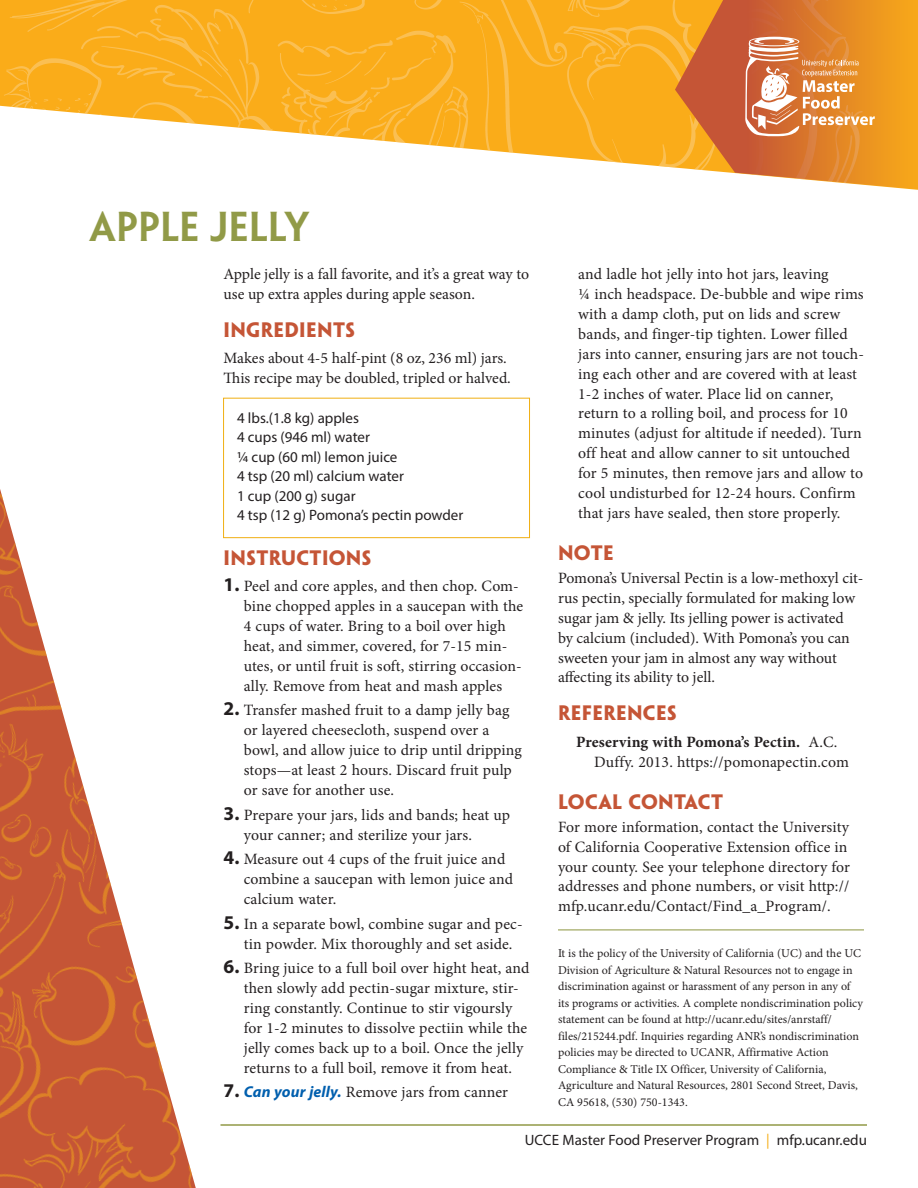
<style>
.page{position:relative;width:918px;height:1188px;background:#fff}
.page>*{position:absolute;margin:0;border:0;box-sizing:border-box;transform-origin:0 0}
.t1{font:600 37.5px "Penumbra Flare Std";color:#919a47}
.Recipe_h2{font:700 18.75px "Penumbra Flare Std";letter-spacing:.02em;color:#c55536}
.P1{font:15.75px/19.8px "Minion Pro";letter-spacing:.005em;color:#231f20}
.References{font:15.75px/20.2px "Minion Pro";letter-spacing:.01em;color:#231f20}
.Recipe_ingredients{font:15px "Myriad Pro";color:#231f20}
.Recipe_ingredients_l{font:15px "Myriad Pro";color:#231f20}
.Recipe_ingredients_f{font:15px "Myriad Pro";color:#231f20}
.FIRST_LINE_Back_Mat{font:12px/16.5px "Minion Pro";color:#231f20}
.Back_Matter{font:12px "Minion Pro";color:#231f20}
.s1{font-family:"Myriad Pro";font-weight:700;font-size:19.5px}
.s2{font-family:"Myriad Pro";font-weight:700;font-style:italic;color:#015fae}
.s3{font-weight:700}
.s4{color:#f6af19}
</style>
<div class="page">
<img style="left:0;top:0;width:675px;height:168px">
<img style="left:0;top:489px;width:196px;height:699px">
<svg style="left:675px;top:0;width:243px;height:190px;background:#e28c3a"></svg>
<svg style="left:745px;top:37px;width:130px;height:100px;background:#e2985b"></svg>
<div style="left:223px;top:398px;width:307px;height:140px;border:1px solid #f0af13"></div>
<hr style="left:558px;top:929px;width:306px;height:1px;background:#919a47">
<hr style="left:220px;top:1124px;width:647px;height:2px;background:#919a47">
<p class="t1" style="left:90px;top:204px;width:221px">Apple Jelly</p>
<p class="P1" style="left:224px;top:264px;width:307px">Apple jelly is a fall favorite, and it’s a great way to use up extra apples during apple season.</p>
<p class="Recipe_h2" style="left:224px;top:318px;width:133px">INGREDIENTS</p>
<p class="P1" style="left:224px;top:348px;width:289px">Makes about 4-5 half-pint (8 oz, 236 ml) jars.<br>This recipe may be doubled, tripled or halved.</p>
<p class="Recipe_ingredients_f" style="left:237px;top:409px;width:123px">4 lbs.(1.8 kg) apples</p>
<p class="Recipe_ingredients" style="left:237px;top:428px;width:134px">4 cups (946 ml) water</p>
<p class="Recipe_ingredients" style="left:237px;top:448px;width:162px">1/4 cup (60 ml) lemon juice</p>
<p class="Recipe_ingredients" style="left:237px;top:467px;width:168px">4 tsp (20 ml) calcium water</p>
<p class="Recipe_ingredients" style="left:237px;top:487px;width:120px">1 cup (200 g) sugar</p>
<p class="Recipe_ingredients_l" style="left:237px;top:506px;width:228px">4 tsp (12 g) Pomona’s pectin powder</p>
<p class="Recipe_h2" style="left:224px;top:546px;width:149px">INSTRUCTIONS</p>
<p class="P1" style="left:244px;top:576px;width:281px;text-indent:-20px"><span class="s1">1.</span> Peel and core apples, and then chop. Com&shy;bine chopped apples in a saucepan with the 4 cups of water. Bring to a boil over high heat, and simmer, covered, for 7-15 min&shy;utes, or until fruit is soft, stirring occasion&shy;ally. Remove from heat and mash apples</p>
<p class="P1" style="left:244px;top:701px;width:279px;text-indent:-20px"><span class="s1">2.</span> Transfer mashed fruit to a damp jelly bag or layered cheesecloth, suspend over a bowl, and allow juice to drip until dripping stops—at least 2 hours. Discard fruit pulp or save for another use.</p>
<p class="P1" style="left:244px;top:805px;width:268px;text-indent:-20px"><span class="s1">3.</span> Prepare your jars, lids and bands; heat up your canner; and sterilize your jars.</p>
<p class="P1" style="left:244px;top:849px;width:271px;text-indent:-20px"><span class="s1">4.</span> Measure out 4 cups of the fruit juice and combine a saucepan with lemon juice and calcium water.</p>
<p class="P1" style="left:244px;top:914px;width:280px;text-indent:-20px"><span class="s1">5.</span> In a separate bowl, combine sugar and pec&shy;tin powder. Mix thoroughly and set aside.</p>
<p class="P1" style="left:244px;top:958px;width:287px;text-indent:-20px"><span class="s1">6.</span> Bring juice to a full boil over hight heat, and then slowly add pectin-sugar mixture, stir&shy;ring constantly. Continue to stir vigoursly for 1-2 minutes to dissolve pectiin while the jelly comes back up to a boil. Once the jelly returns to a full boil, remove it from heat.</p>
<p class="P1" style="left:224px;top:1083px;width:286px"><span class="s1">7.</span> <span class="s2">Can your jelly.</span> Remove jars from canner</p>
<p class="P1" style="left:578px;top:264px;width:287px">and ladle hot jelly into hot jars, leaving<br>1/4 inch headspace. De-bubble and wipe rims with a damp cloth, put on lids and screw bands, and finger-tip tighten. Lower filled jars into canner, ensuring jars are not touch&shy;ing each other and are covered with at least 1-2 inches of water. Place lid on canner, return to a rolling boil, and process for 10 minutes (adjust for altitude if needed). Turn off heat and allow canner to sit untouched for 5 minutes, then remove jars and allow to cool undisturbed for 12-24 hours. Confirm that jars have sealed, then store properly.</p>
<p class="Recipe_h2" style="left:558px;top:541px;width:57px">NOTE</p>
<p class="P1" style="left:558px;top:568px;width:307px">Pomona’s Universal Pectin is a low-methoxyl cit&shy;rus pectin, specially formulated for making low sugar jam &amp; jelly. Its jelling power is activated<br>by calcium (included). With Pomona’s you can sweeten your jam in almost any way without affecting its ability to jell.</p>
<p class="Recipe_h2" style="left:558px;top:701px;width:120px">REFERENCES</p>
<p class="References" style="left:594px;top:732px;width:257px;text-indent:-18px"><span class="s3">Preserving with Pomona’s Pectin.</span> A.C.<br>Duffy. 2013. https://pomonapectin.com</p>
<p class="Recipe_h2" style="left:558px;top:790px;width:167px">LOCAL CONTACT</p>
<p class="P1" style="left:558px;top:817px;width:293px">For more information, contact the University of California Cooperative Extension office in your county. See your telephone directory for addresses and phone numbers, or visit http:// mfp.ucanr.edu/Contact/Find_a_Program/.</p>
<p class="FIRST_LINE_Back_Mat" style="left:558px;top:945px;width:307px">It is the policy of the University of California (UC) and the UC Division of Agriculture &amp; Natural Resources not to engage in discrimination against or harassment of any person in any of its programs or activities. A complete nondiscrimination policy statement can be found at http://ucanr.edu/sites/anrstaff/ files/215244.pdf. Inquiries regarding ANR’s nondiscrimination policies may be directed to UCANR, Affirmative Action Compliance &amp; Title IX Officer, University of California, Agriculture and Natural Resources, 2801 Second Street, Davis,</p>
<p class="Back_Matter" style="left:558px;top:1094px;width:131px">CA 95618, (530) 750-1343.</p>
<p class="Recipe_ingredients_l" style="left:525px;top:1131px;width:344px">UCCE Master Food Preserver Program <span class="s4">|</span> mfp.ucanr.edu</p>
</div>
